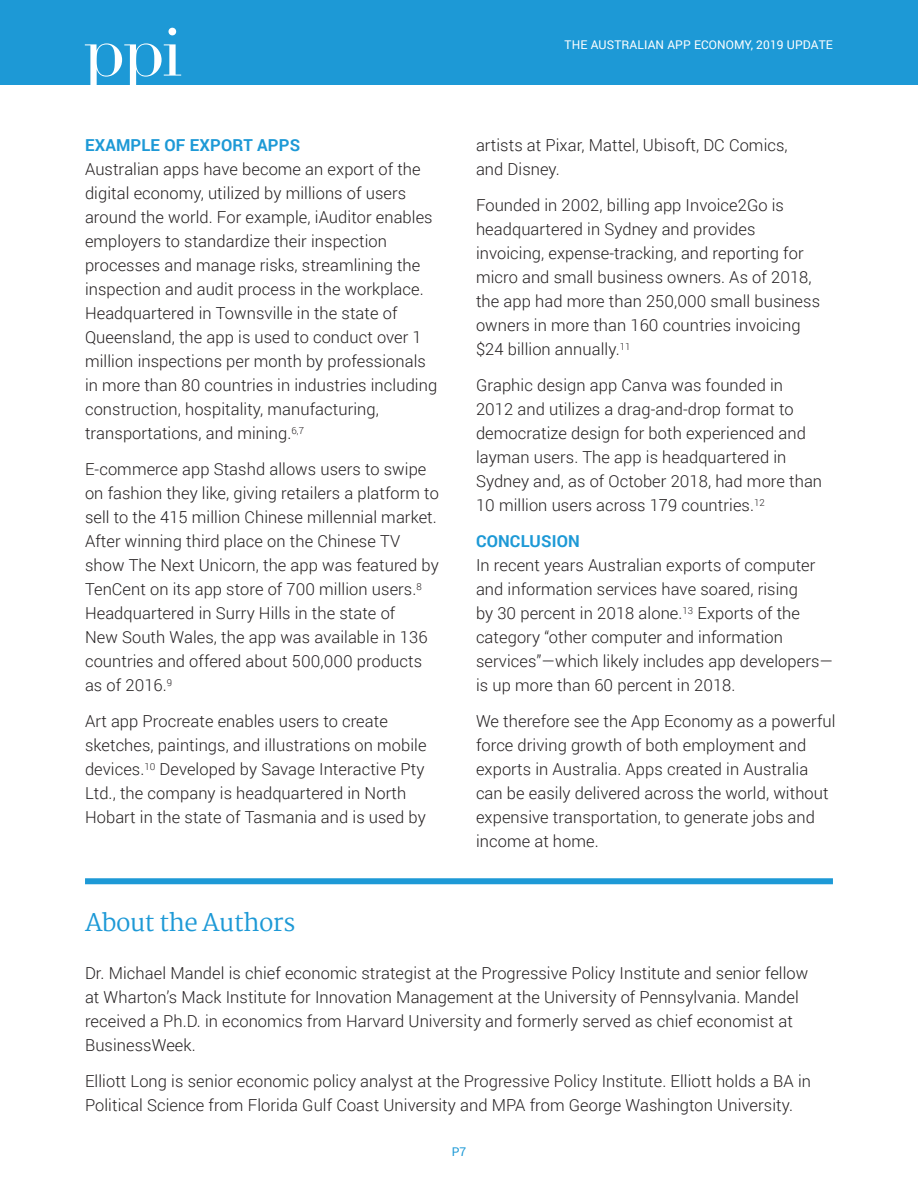
<style>
.page{position:relative;width:918px;height:1188px;background:#fff}
.page>*{position:absolute;margin:0;border:0;box-sizing:border-box;transform-origin:0 0}
.Intro_with_Overline{font:24px "Martel";letter-spacing:-.025em;color:#1d99d6}
.Body_Copy{font:300 16.5px/24px "Roboto";letter-spacing:.005em;color:#231f20}
.H2_-_Section_Title{font:700 16.5px "Roboto";letter-spacing:.01em;color:#1d99d6}
.t1{font:12px "Roboto";letter-spacing:.01em;color:#fff}
.t2{font:12px "Roboto";color:#1d99d6}
</style>
<div class="page">
<div style="left:0;top:0;width:918px;height:85px;background:#1d99d6"></div>
<svg style="left:168px;top:28px;width:8px;height:7px"></svg>
<svg style="left:85px;top:43px;width:96px;height:42px"></svg>
<div style="left:85px;top:878px;width:748px;height:6px;background:#1d99d6"></div>
<p class="H2_-_Section_Title" style="left:85px;top:134px;width:217px">EXAMPLE OF EXPORT APPS</p>
<p class="Body_Copy" style="left:85px;top:157px;width:354px">Australian apps have become an export of the digital economy, utilized by millions of users around the world. For example, iAuditor enables employers to standardize their inspection processes and manage risks, streamlining the inspection and audit process in the workplace.<br>Headquartered in Townsville in the state of Queensland, the app is used to conduct over 1 million inspections per month by professionals in more than 80 countries in industries including construction, hospitality, manufacturing, transportations, and mining.<sup>6,7</sup></p>
<p class="Body_Copy" style="left:85px;top:457px;width:355px">E-commerce app Stashd allows users to swipe on fashion they like, giving retailers a platform to sell to the 415 million Chinese millennial market.<br>After winning third place on the Chinese TV show The Next Unicorn, the app was featured by TenCent on its app store of 700 million users.<sup>8<br></sup>Headquartered in Surry Hills in the state of<br>New South Wales, the app was available in 136 countries and offered about 500,000 products as of 2016.<sup>9</sup></p>
<p class="Body_Copy" style="left:85px;top:709px;width:343px">Art app Procreate enables users to create sketches, paintings, and illustrations on mobile devices.<sup>10</sup> Developed by Savage Interactive Pty Ltd., the company is headquartered in North Hobart in the state of Tasmania and is used by</p>
<p class="t1" style="left:565px;top:36px;width:270px">THE AUSTRALIAN APP ECONOMY, 2019 UPDATE</p>
<p class="Body_Copy" style="left:476px;top:133px;width:313px">artists at Pixar, Mattel, Ubisoft, DC Comics, and Disney.</p>
<p class="Body_Copy" style="left:476px;top:193px;width:346px">Founded in 2002, billing app Invoice2Go is headquartered in Sydney and provides invoicing, expense-tracking, and reporting for micro and small business owners. As of 2018, the app had more than 250,000 small business owners in more than 160 countries invoicing $24 billion annually.<sup>11</sup></p>
<p class="Body_Copy" style="left:476px;top:373px;width:348px">Graphic design app Canva was founded in 2012 and utilizes a drag-and-drop format to democratize design for both experienced and layman users. The app is headquartered in Sydney and, as of October 2018, had more than 10 million users across 179 countries.<sup>12</sup></p>
<p class="H2_-_Section_Title" style="left:476px;top:530px;width:105px">CONCLUSION</p>
<p class="Body_Copy" style="left:476px;top:553px;width:358px">In recent years Australian exports of computer and information services have soared, rising<br>by 30 percent in 2018 alone.<sup>13</sup> Exports of the category “other computer and information services”—which likely includes app developers— is up more than 60 percent in 2018.</p>
<p class="Body_Copy" style="left:476px;top:709px;width:361px">We therefore see the App Economy as a powerful force driving growth of both employment and exports in Australia. Apps created in Australia can be easily delivered across the world, without expensive transportation, to generate jobs and income at home.</p>
<p class="Intro_with_Overline" style="left:85px;top:909px;width:212px">About the Authors</p>
<p class="Body_Copy" style="left:85px;top:961px;width:725px">Dr. Michael Mandel is chief economic strategist at the Progressive Policy Institute and senior fellow at Wharton’s Mack Institute for Innovation Management at the University of Pennsylvania. Mandel received a Ph.D. in economics from Harvard University and formerly served as chief economist at BusinessWeek.</p>
<p class="Body_Copy" style="left:85px;top:1069px;width:728px">Elliott Long is senior economic policy analyst at the Progressive Policy Institute. Elliott holds a BA in<br>Political Science from Florida Gulf Coast University and MPA from George Washington University.</p>
<p class="t2" style="left:452px;top:1143px;width:16px">P7</p>
</div>
